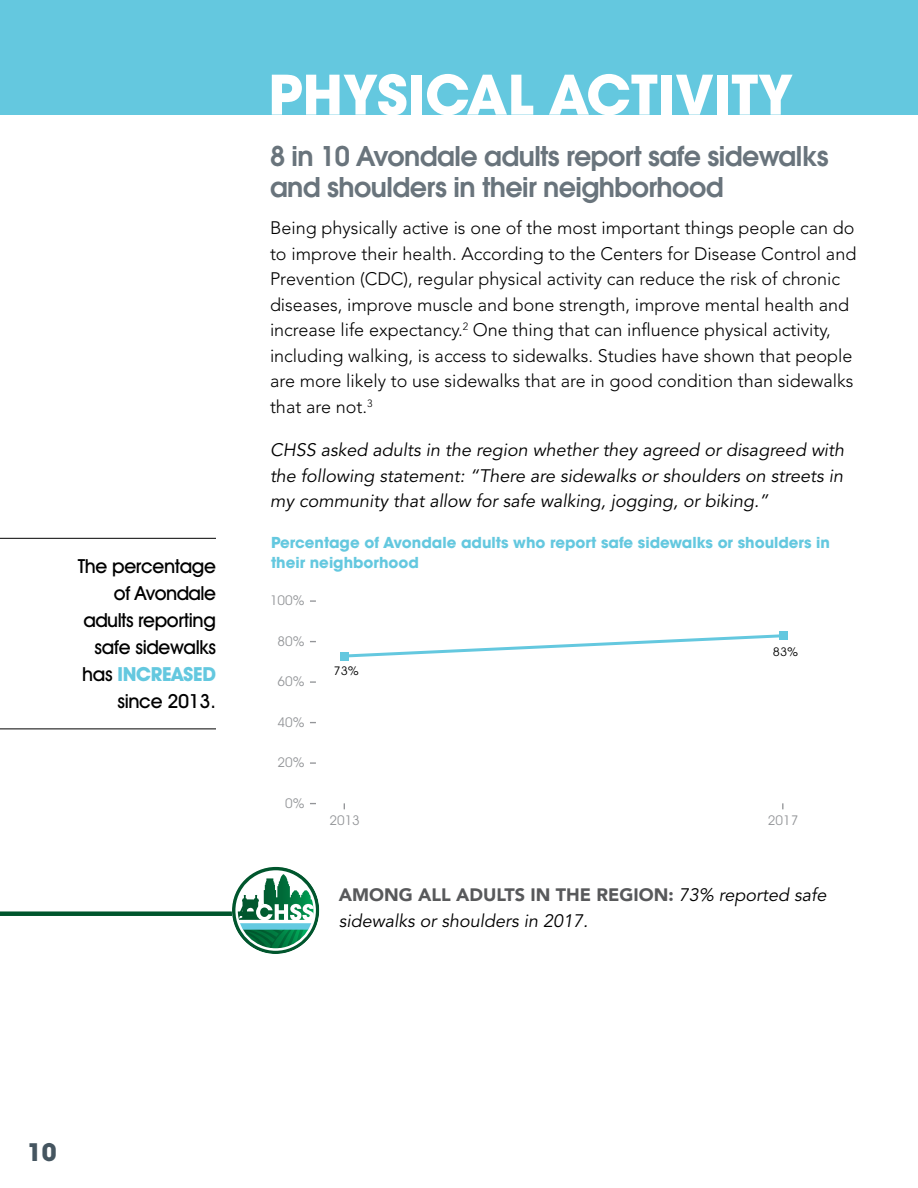
<style>
.page{position:relative;width:918px;height:1188px;background:#fff}
.page>*{position:absolute;margin:0;border:0;box-sizing:border-box;transform-origin:0 0}
.t1{font:700 54px "ITC Avant Garde Std";color:#fff}
.t2{font:600 27px/31.5px "Avant Garde";letter-spacing:-.02em;color:#69747c}
.t3{font:700 24px "ITC Avant Garde Std";color:#455560}
.t4{font:500 19.5px/27px "Avant Garde IT Cby BT";letter-spacing:-.02em;color:#000;text-align:right}
.t5{font:300 18px/25.5px "Avenir LT Std";color:#000}
.t6{font:italic 18px/25.5px "Avenir LT Std";color:#000;text-align:justify}
.t7{font:900 18px "Avenir";color:#58595b}
.t8{font:700 15px/19.5px "ITC Avant Garde Std";color:#64c8df}
.t9{font:13.5px "Avant Garde IT Cby BT";color:#939598}
.t10{font:12px "Avant Garde IT Cby BT";color:#000;scale:1.05 1}
.s1{font-weight:700;color:#64c8df}
.s2{font-family:"Avenir LT Std";font-weight:400;font-style:italic;color:#000}
</style>
<div class="page">
<div style="left:0;top:0;width:918px;height:115px;background:#64c8df"></div>
<svg style="left:310px;top:762px;width:6px;height:2px"></svg>
<svg style="left:310px;top:681px;width:6px;height:2px"></svg>
<svg style="left:310px;top:600px;width:6px;height:2px"></svg>
<svg style="left:349px;top:634px;width:430px;height:24px"></svg>
<div style="left:340px;top:652px;width:9px;height:9px;background:#64c8df"></div>
<div style="left:779px;top:631px;width:9px;height:9px;background:#64c8df"></div>
<div style="left:0;top:911px;width:268px;height:5px;background:#00562d"></div>
<svg style="left:232px;top:867px;width:87px;height:87px"></svg>
<hr style="left:0;top:538px;width:216px;height:1px;background:#000">
<hr style="left:0;top:729px;width:216px;height:1px;background:#000">
<p class="t4" style="left:78px;top:552px;width:140px">The percentage of Avondale adults reporting safe sidewalks has <span class="s1">INCREASED </span>since 2013.</p>
<h1 class="t1" style="left:268px;top:60px;width:526px">PHYSICAL ACTIVITY</h1>
<h2 class="t2" style="left:270px;top:140px;width:560px">8 in 10 Avondale adults report safe sidewalks and shoulders in their neighborhood</h2>
<p class="t5" style="left:270px;top:215px;width:588px">Being physically active is one of the most important things people can do to improve their health. According to the Centers for Disease Control and Prevention (CDC), regular physical activity can reduce the risk of chronic diseases, improve muscle and bone strength, improve mental health and increase life expectancy.<sup>2</sup> One thing that can influence physical activity, including walking, is access to sidewalks. Studies have shown that people are more likely to use sidewalks that are in good condition than sidewalks that are not.<sup>3</sup></p>
<p class="t6" style="left:270px;top:438px;width:576px">CHSS asked adults in the region whether they agreed or disagreed with the following statement: “There are sidewalks or shoulders on streets in my community that allow for safe walking, jogging, or biking.”</p>
<p class="t8" style="left:271px;top:533px;width:560px">Percentage of Avondale adults who report safe sidewalks or shoulders in their neighborhood</p>
<p class="t9" style="left:270px;top:592px;width:36px">100%</p>
<p class="t9" style="left:278px;top:633px;width:29px">80%</p>
<p class="t9" style="left:278px;top:673px;width:29px">60%</p>
<p class="t9" style="left:278px;top:714px;width:29px">40%</p>
<p class="t9" style="left:278px;top:754px;width:29px">20%</p>
<p class="t9" style="left:285px;top:795px;width:21px">0%</p>
<p class="t10" style="left:334px;top:664px;width:26px">73%</p>
<p class="t10" style="left:773px;top:644px;width:26px">83%</p>
<p class="t9" style="left:329px;top:812px;width:32px">2013</p>
<p class="t9" style="left:768px;top:812px;width:32px">2017</p>
<p class="t7" style="left:339px;top:880px;width:489px">AMONG ALL ADULTS IN THE REGION: <span class="s2">73% reported safe</span></p>
<p class="t6" style="left:339px;top:908px;width:251px">sidewalks or shoulders in 2017.</p>
<h3 class="t3" style="left:27px;top:1137px;width:31px">10</h3>
</div>
